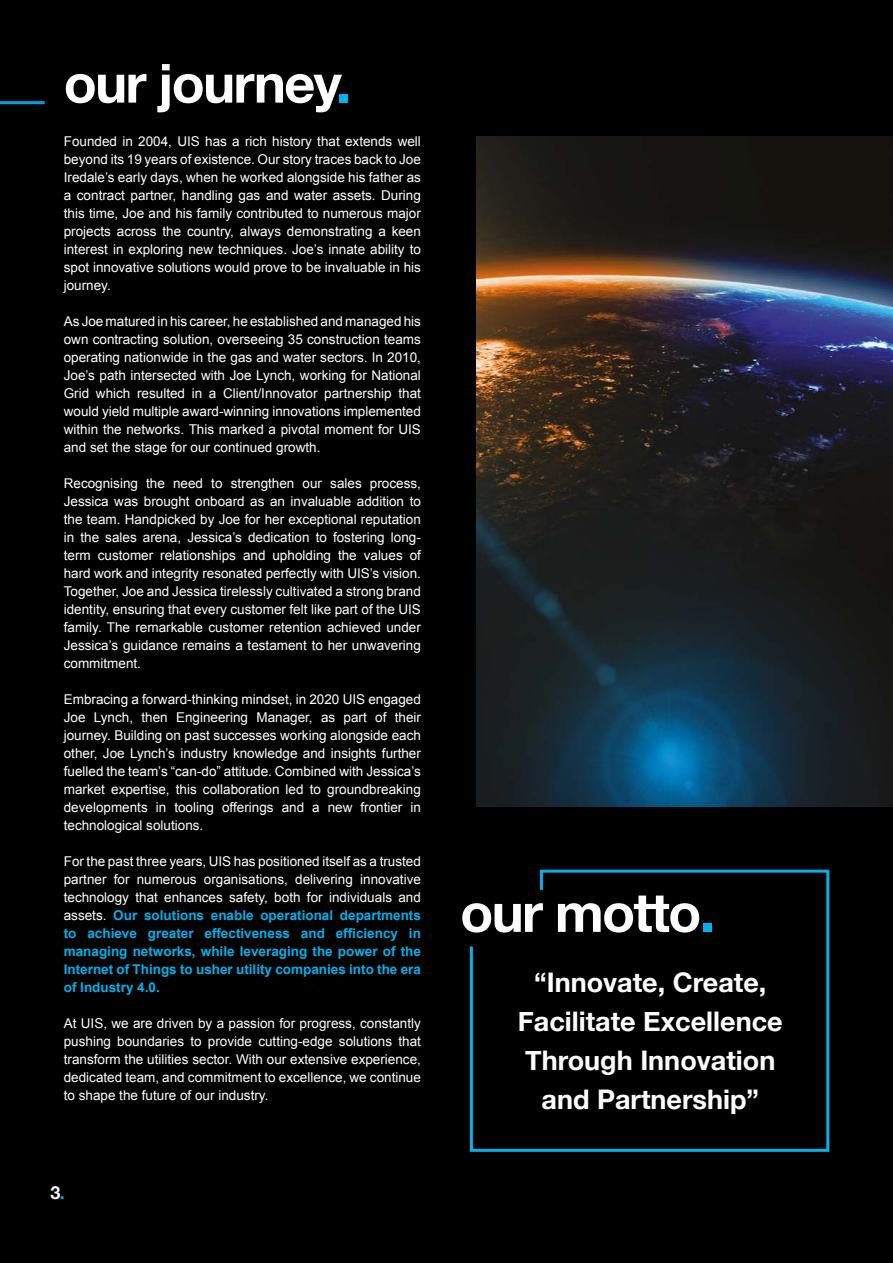
<style>
.page{position:relative;width:893px;height:1263px;background:#000}
.page>*{position:absolute;margin:0;border:0;box-sizing:border-box;transform-origin:0 0}
.t1{font:700 54px "Helvetica Neue";letter-spacing:-.03em;color:#fff}
.t2{font:700 27px/39px "Helvetica Neue";color:#fff;text-align:center}
.t3{font:700 18px "Helvetica Neue";color:#fff}
.t4{font:13.5px/18px "Arial";color:#fff;text-align:justify}
.t5{font:700 13.5px/18px "Arial";color:#00b1eb;text-align:justify}
.s1{color:#00b1eb}
.s2{font-weight:400;color:#fff}
.s3{color:#009fe3}
</style>
<div class="page">
<img style="left:476px;top:137px;width:417px;height:669px">
<svg style="left:0;top:101px;width:45px;height:4px"></svg>
<svg style="left:469px;top:869px;width:361px;height:283px"></svg>
<h1 class="t1" style="left:64px;top:41px;width:289px">our journey<span class="s1">.</span></h1>
<p class="t4" style="left:64px;top:132px;width:359px">Founded in 2004, UIS has a rich history that extends well beyond its 19 years of existence. Our story traces back to Joe Iredale’s early days, when he worked alongside his father as a contract partner, handling gas and water assets. During this time, Joe and his family contributed to numerous major projects across the country, always demonstrating a keen interest in exploring new techniques. Joe’s innate ability to spot innovative solutions would prove to be invaluable in his journey.</p>
<p class="t4" style="left:64px;top:312px;width:359px">As Joe matured in his career, he established and managed his own contracting solution, overseeing 35 construction teams operating nationwide in the gas and water sectors. In 2010, Joe’s path intersected with Joe Lynch, working for National Grid which resulted in a Client/Innovator partnership that would yield multiple award-winning innovations implemented within the networks. This marked a pivotal moment for UIS and set the stage for our continued growth.</p>
<p class="t4" style="left:64px;top:474px;width:359px">Recognising the need to strengthen our sales process, Jessica was brought onboard as an invaluable addition to the team. Handpicked by Joe for her exceptional reputation in the sales arena, Jessica’s dedication to fostering long&shy;term customer relationships and upholding the values of hard work and integrity resonated perfectly with UIS’s vision.<br>Together, Joe and Jessica tirelessly cultivated a strong brand identity, ensuring that every customer felt like part of the UIS family. The remarkable customer retention achieved under Jessica’s guidance remains a testament to her unwavering commitment.</p>
<p class="t4" style="left:64px;top:690px;width:359px">Embracing a forward-thinking mindset, in 2020 UIS engaged Joe Lynch, then Engineering Manager, as part of their journey. Building on past successes working alongside each other, Joe Lynch’s industry knowledge and insights further fuelled the team’s “can-do” attitude. Combined with Jessica’s market expertise, this collaboration led to groundbreaking developments in tooling offerings and a new frontier in technological solutions.</p>
<p class="t5" style="left:64px;top:852px;width:359px"><span class="s2">For the past three years, UIS has positioned itself as a trusted partner for numerous organisations, delivering innovative technology that enhances safety, both for individuals and assets.</span> Our solutions enable operational departments to achieve greater effectiveness and efficiency in managing networks, while leveraging the power of the Internet of Things to usher utility companies into the era of Industry 4.0.</p>
<p class="t4" style="left:64px;top:1014px;width:359px">At UIS, we are driven by a passion for progress, constantly pushing boundaries to provide cutting-edge solutions that transform the utilities sector. With our extensive experience, dedicated team, and commitment to excellence, we continue to shape the future of our industry.</p>
<h3 class="t3" style="left:51px;top:1178px;width:16px">3<span class="s3">.</span></h3>
<h1 class="t1" style="left:460px;top:870px;width:256px">our motto<span class="s1">.</span></h1>
<h2 class="t2" style="left:518px;top:964px;width:266px">“Innovate, Create,<br>Facilitate Excellence<br>Through Innovation and Partnership”</h2>
</div>
